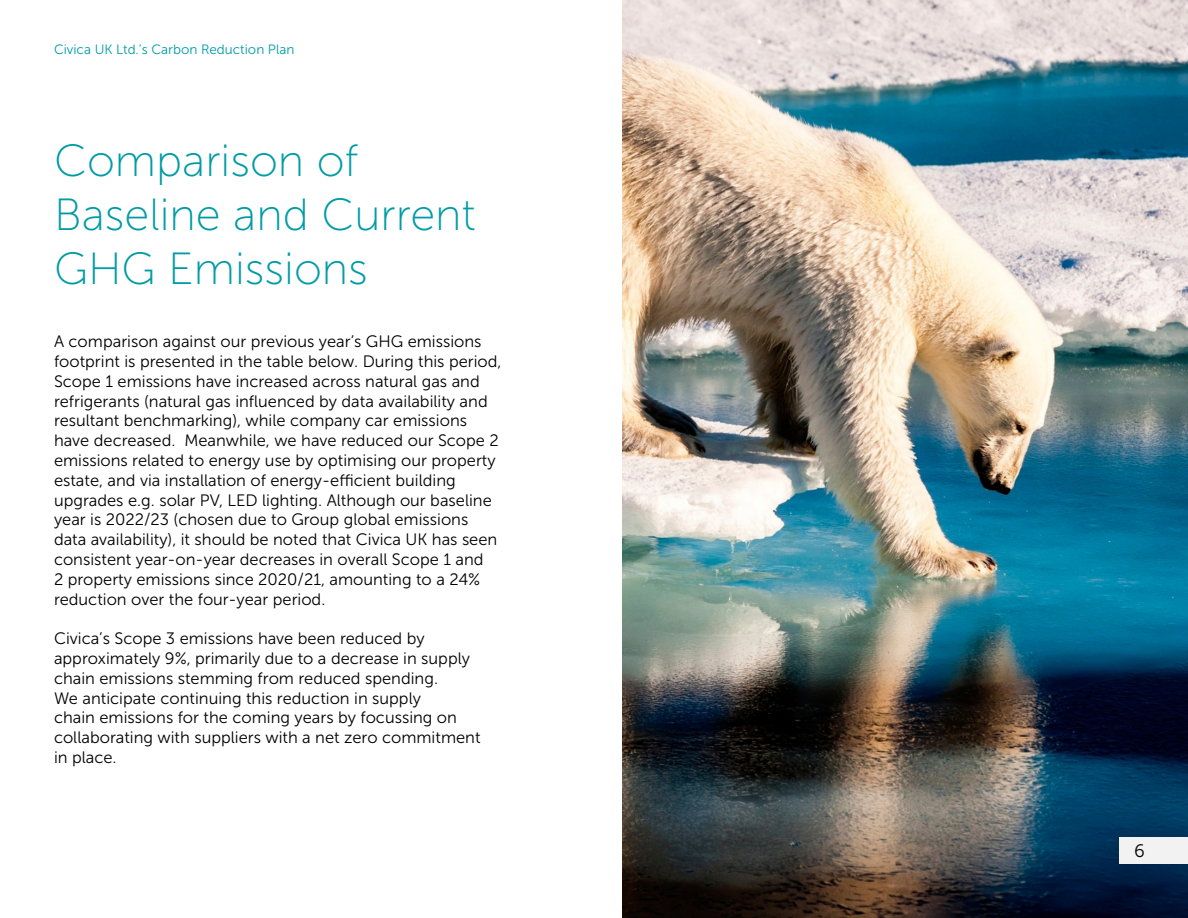
<style>
.page{position:relative;width:1188px;height:918px;background:#fff}
.page>*{position:absolute;margin:0;border:0;box-sizing:border-box;transform-origin:0 0}
.t1{font:45px/54px "Museo Sans 100";color:#009ba5}
.t2{font:18px "Museo Sans 300";color:#000}
.t3{font:16.5px/19.8px "Museo Sans 300";color:#000}
.t4{font:13.5px "Museo Sans 300";color:#009ba5}
</style>
<div class="page">
<img style="left:623px;top:0;width:565px;height:918px">
<div style="left:1120px;top:837px;width:68px;height:27px;background:#f2f2f2"></div>
<p class="t4" style="left:54px;top:42px;width:242px">Civica UK Ltd.’s Carbon Reduction Plan</p>
<h1 class="t1" style="left:54px;top:134px;width:423px">Comparison of<br>Baseline and Current<br>GHG Emissions</h1>
<p class="t3" style="left:54px;top:332px;width:449px">A comparison against our previous year’s GHG emissions footprint is presented in the table below. During this period, Scope 1 emissions have increased across natural gas and refrigerants (natural gas influenced by data availability and resultant benchmarking), while company car emissions have decreased. Meanwhile, we have reduced our Scope 2 emissions related to energy use by optimising our property estate, and via installation of energy-efficient building upgrades e.g. solar PV, LED lighting. Although our baseline year is 2022/23 (chosen due to Group global emissions data availability), it should be noted that Civica UK has seen consistent year-on-year decreases in overall Scope 1 and<br>2 property emissions since 2020/21, amounting to a 24% reduction over the four-year period.</p>
<p class="t3" style="left:54px;top:629px;width:428px">Civica’s Scope 3 emissions have been reduced by approximately 9%, primarily due to a decrease in supply chain emissions stemming from reduced spending.<br>We anticipate continuing this reduction in supply<br>chain emissions for the coming years by focussing on collaborating with suppliers with a net zero commitment in place.</p>
<p class="t2" style="left:1134px;top:841px;width:12px">6</p>
</div>
